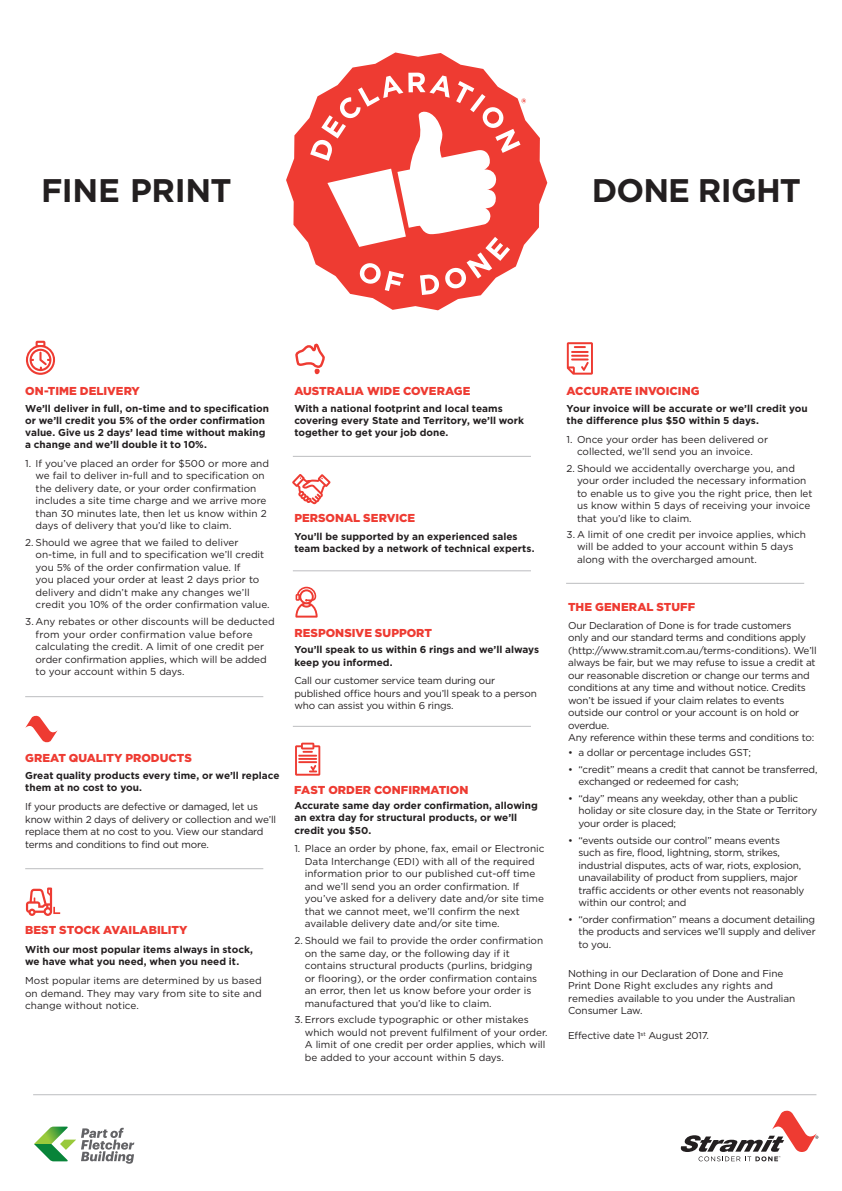
<style>
.page{position:relative;width:842px;height:1191px;background:#fff}
.page>*{position:absolute;margin:0;border:0;box-sizing:border-box;transform-origin:0 0}
.t1{font:700 32.7px "Gotham HTF";letter-spacing:-.02em;color:#231f20}
.t2{font:900 11.5px "Gotham HTF";color:#ee3b32}
.Body{font:10px/12.5px "Gotham";letter-spacing:-.01em;color:#231f20}
.Intro{font:700 10px/12.1px "Gotham HTF";color:#231f20}
.Body-2{font:700 10px/12.5px "Gotham HTF";letter-spacing:.005em;color:#231f20}
</style>
<div class="page">
<svg style="left:26px;top:887px;width:34px;height:29px"></svg>
<svg style="left:25px;top:715px;width:33px;height:28px"></svg>
<svg style="left:26px;top:341px;width:29px;height:34px"></svg>
<svg style="left:295px;top:742px;width:25px;height:33px"></svg>
<svg style="left:567px;top:342px;width:26px;height:33px"></svg>
<svg style="left:295px;top:587px;width:23px;height:30px"></svg>
<svg style="left:295px;top:343px;width:30px;height:32px"></svg>
<svg style="left:292px;top:474px;width:39px;height:30px"></svg>
<hr style="left:25px;top:696px;width:238px;height:1px;background:#bcbdc0">
<hr style="left:25px;top:868px;width:238px;height:1px;background:#bcbdc0">
<hr style="left:293px;top:726px;width:238px;height:1px;background:#bcbdc0">
<hr style="left:293px;top:570px;width:238px;height:1px;background:#bcbdc0">
<hr style="left:293px;top:456px;width:238px;height:1px;background:#bcbdc0">
<hr style="left:566px;top:583px;width:238px;height:1px;background:#bcbdc0">
<svg style="left:286px;top:52px;width:261px;height:258px"></svg>
<svg style="left:310px;top:73px;width:216px;height:222px"></svg>
<hr style="left:33px;top:1094px;width:783px;height:1px;background:#bcbdc0">
<svg style="left:681px;top:1110px;width:137px;height:51px"></svg>
<svg style="left:34px;top:1126px;width:100px;height:37px"></svg>
<p class="t1" style="left:41px;top:171px;width:192px">FINE PRINT</p>
<p class="t1" style="left:592px;top:171px;width:211px">DONE RIGHT</p>
<p class="t2" style="left:25px;top:384px;width:116px">ON-TIME DELIVERY</p>
<p class="t2" style="left:567px;top:384px;width:135px">ACCURATE INVOICING</p>
<p class="t2" style="left:294px;top:384px;width:178px">AUSTRALIA WIDE COVERAGE</p>
<p class="Intro" style="left:25px;top:402px;width:245px">We’ll deliver in full, on-time and to specification or we’ll credit you 5% of the order confirmation value. Give us 2 days’ lead time without making a change and we’ll double it to 10%.</p>
<p class="Body" style="left:36px;top:457px;width:235px;text-indent:-10px">1. If you’ve placed an order for $500 or more and we fail to deliver in-full and to specification on the delivery date, or your order confirmation includes a site time charge and we arrive more than 30 minutes late, then let us know within 2 days of delivery that you’d like to claim.</p>
<p class="Body" style="left:36px;top:536px;width:235px;text-indent:-10px">2. Should we agree that we failed to deliver on-time, in full and to specification we’ll credit you 5% of the order confirmation value. If<br>you placed your order at least 2 days prior to delivery and didn’t make any changes we’ll credit you 10% of the order confirmation value.</p>
<p class="Body" style="left:36px;top:615px;width:241px;text-indent:-10px">3. Any rebates or other discounts will be deducted from your order confirmation value before calculating the credit. A limit of one credit per order confirmation applies, which will be added to your account within 5 days.</p>
<p class="Intro" style="left:294px;top:402px;width:231px">With a national footprint and local teams covering every State and Territory, we’ll work together to get your job done.</p>
<p class="t2" style="left:294px;top:511px;width:122px">PERSONAL SERVICE</p>
<p class="Intro" style="left:294px;top:530px;width:242px">You’ll be supported by an experienced sales team backed by a network of technical experts.</p>
<p class="t2" style="left:294px;top:626px;width:139px">RESPONSIVE SUPPORT</p>
<p class="Intro" style="left:294px;top:643px;width:246px">You’ll speak to us within 6 rings and we’ll always keep you informed.</p>
<p class="Body" style="left:294px;top:674px;width:244px">Call our customer service team during our published office hours and you’ll speak to a person who can assist you within 6 rings.</p>
<p class="t2" style="left:25px;top:751px;width:168px">GREAT QUALITY PRODUCTS</p>
<p class="Intro" style="left:25px;top:769px;width:256px">Great quality products every time, or we’ll replace them at no cost to you.</p>
<p class="Body" style="left:25px;top:800px;width:252px">If your products are defective or damaged, let us know within 2 days of delivery or collection and we’ll replace them at no cost to you. View our standard terms and conditions to find out more.</p>
<p class="t2" style="left:25px;top:923px;width:164px">BEST STOCK AVAILABILITY</p>
<p class="Intro" style="left:25px;top:943px;width:229px">With our most popular items always in stock, we have what you need, when you need it.</p>
<p class="Body" style="left:25px;top:974px;width:238px;text-align:justify">Most popular items are determined by us based on demand. They may vary from site to site and change without notice.</p>
<p class="t2" style="left:294px;top:783px;width:176px">FAST ORDER CONFIRMATION</p>
<p class="Intro" style="left:294px;top:799px;width:245px">Accurate same day order confirmation, allowing an extra day for structural products, or we’ll credit you $50.</p>
<p class="Body" style="left:305px;top:842px;width:241px;text-indent:-10px">1. Place an order by phone, fax, email or Electronic Data Interchange (EDI) with all of the required information prior to our published cut-off time and we’ll send you an order confirmation. If you’ve asked for a delivery date and/or site time that we cannot meet, we’ll confirm the next available delivery date and/or site time.</p>
<p class="Body" style="left:305px;top:934px;width:240px;text-indent:-10px">2. Should we fail to provide the order confirmation on the same day, or the following day if it contains structural products (purlins, bridging or flooring), or the order confirmation contains an error, then let us know before your order is manufactured that you’d like to claim.</p>
<p class="Body" style="left:305px;top:1013px;width:244px;text-indent:-10px">3. Errors exclude typographic or other mistakes which would not prevent fulfilment of your order.<br>A limit of one credit per order applies, which will be added to your account within 5 days.</p>
<p class="Body-2" style="left:567px;top:401px;width:243px">Your invoice will be accurate or we’ll credit you the difference plus $50 within 5 days.</p>
<p class="Body" style="left:567px;top:433px;width:203px;text-align:center">1. Once your order has been delivered or collected, we’ll send you an invoice.</p>
<p class="Body" style="left:577px;top:462px;width:237px;text-indent:-10px">2. Should we accidentally overcharge you, and your order included the necessary information to enable us to give you the right price, then let us know within 5 days of receiving your invoice that you’d like to claim.</p>
<p class="Body" style="left:577px;top:527px;width:231px;text-indent:-10px">3. A limit of one credit per invoice applies, which will be added to your account within 5 days along with the overcharged amount.</p>
<p class="t2" style="left:568px;top:600px;width:129px">THE GENERAL STUFF</p>
<p class="Body" style="left:568px;top:619px;width:250px">Our Declaration of Done is for trade customers<br>only and our standard terms and conditions apply (http://www.stramit.com.au/terms-conditions). We’ll always be fair, but we may refuse to issue a credit at our reasonable discretion or change our terms and conditions at any time and without notice. Credits won’t be issued if your claim relates to events outside our control or your account is on hold or overdue.<br>Any reference within these terms and conditions to:</p>
<p class="Body" style="left:568px;top:746px;width:184px">• a dollar or percentage includes GST;</p>
<p class="Body" style="left:578px;top:762px;width:240px;text-indent:-10px">• “credit” means a credit that cannot be transferred, exchanged or redeemed for cash;</p>
<p class="Body" style="left:578px;top:792px;width:240px;text-indent:-10px">• “day” means any weekday, other than a public holiday or site closure day, in the State or Territory your order is placed;</p>
<p class="Body" style="left:578px;top:833px;width:227px;text-indent:-10px">• “events outside our control” means events such as fire, flood, lightning, storm, strikes, industrial disputes, acts of war, riots, explosion, unavailability of product from suppliers, major traffic accidents or other events not reasonably within our control; and</p>
<p class="Body" style="left:578px;top:912px;width:239px;text-align:justify;text-indent:-10px">• “order confirmation” means a document detailing the products and services we’ll supply and deliver to you.</p>
<p class="Body" style="left:568px;top:967px;width:229px">Nothing in our Declaration of Done and Fine Print Done Right excludes any rights and remedies available to you under the Australian Consumer Law.</p>
<p class="Body" style="left:568px;top:1029px;width:142px">Effective date 1<sup>st</sup> August 2017.</p>
</div>
